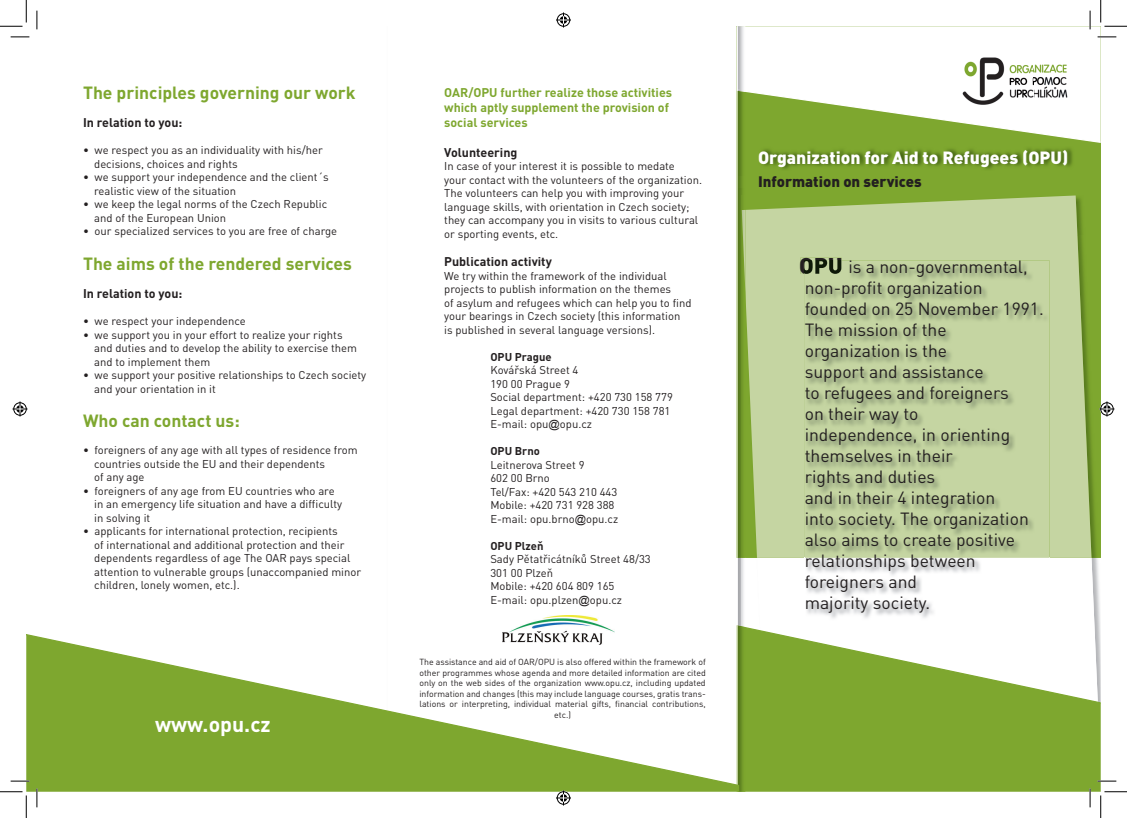
<style>
.page{position:relative;width:1127px;height:818px;background:#fff}
.page>*{position:absolute;margin:0;border:0;box-sizing:border-box;transform-origin:0 0}
.t1{font:900 22.5px "DINCE";color:#231f20}
.t2{font:700 21.25px "DINCE";color:#fff}
.t3{font:17.5px/21px "DINCE";color:#231f20}
.t4{font:700 17.5px "DINCE";color:#7ea72f}
.t5{font:900 17.5px "DINCE";color:#fff}
.t6{font:900 15px "DINCE";color:#231f20}
.t7{font:700 12.5px/15px "DINCE";color:#7ea72f}
.t8{font:700 12.5px "DINCE";color:#231f20}
.t9{font:11.25px/13.5px "DINCE";color:#231f20}
.t10{font:700 11.25px "DINCE";color:#231f20}
.t11{font:8.75px/10.5px "DINCE";color:#231f20;text-align:center}
.s1{font-family:"Arial"}
</style>
<div class="page">
<div style="left:736px;top:26px;width:364px;height:532px;background:#7ea72f"></div>
<img style="left:1091px;top:440px;width:6px;height:118px">
<svg style="left:1091px;top:558px;width:6px;height:67px"></svg>
<svg style="left:745px;top:195px;width:346px;height:363px;fill:#c5d5a2"></svg>
<svg style="left:800px;top:258px;width:41px;height:16px"></svg>
<svg style="left:745px;top:26px;width:355px;height:117px;fill:#fff"></svg>
<img style="left:958px;top:55px;width:112px;height:53px">
<img style="left:760px;top:148px;width:313px;height:21px">
<img style="left:804px;top:260px;width:245px;height:359px">
<img style="left:804px;top:260px;width:37px;height:14px">
<svg style="left:745px;top:625px;width:355px;height:167px;fill:#7ea72f"></svg>
<img style="left:738px;top:558px;width:6px;height:67px">
<img style="left:742px;top:625px;width:3px;height:167px">
<svg style="left:736px;top:26px;width:9px;height:532px"></svg>
<hr style="left:736px;top:26px;width:1px;height:65px;background:#fff">
<img style="left:549px;top:616px;width:41px;height:1px">
<svg style="left:26px;top:617px;width:716px;height:175px"></svg>
<svg style="left:11px;top:36px;width:18px;height:2px"></svg>
<svg style="left:1097px;top:36px;width:18px;height:2px"></svg>
<svg style="left:11px;top:780px;width:18px;height:2px"></svg>
<svg style="left:1097px;top:780px;width:18px;height:2px"></svg>
<svg style="left:36px;top:11px;width:2px;height:18px"></svg>
<svg style="left:36px;top:788px;width:2px;height:19px"></svg>
<svg style="left:1088px;top:11px;width:2px;height:18px"></svg>
<svg style="left:1088px;top:788px;width:2px;height:19px"></svg>
<svg style="left:0;top:0;width:27px;height:27px"></svg>
<svg style="left:0;top:791px;width:27px;height:27px"></svg>
<svg style="left:1100px;top:0;width:26px;height:27px"></svg>
<svg style="left:1100px;top:791px;width:26px;height:27px"></svg>
<svg style="left:556px;top:13px;width:15px;height:15px"></svg>
<svg style="left:556px;top:790px;width:15px;height:15px"></svg>
<svg style="left:13px;top:401px;width:15px;height:15px"></svg>
<svg style="left:1099px;top:401px;width:15px;height:15px"></svg>
<h3 class="t4" style="left:83px;top:81px;width:274px">The principles governing our work</h3>
<p class="t8" style="left:83px;top:115px;width:101px">In relation to you:</p>
<p class="t9" style="left:94px;top:143px;width:230px;text-indent:-11px">• we respect you as an individuality with his/her decisions, choices and rights</p>
<p class="t9" style="left:94px;top:170px;width:236px;text-indent:-11px">• we support your independence and the client´s realistic view of the situation</p>
<p class="t9" style="left:94px;top:197px;width:234px;text-indent:-11px">• we keep the legal norms of the Czech Republic and of the European Union</p>
<p class="t9" style="left:83px;top:224px;width:255px">• our specialized services to you are free of charge</p>
<h3 class="t4" style="left:83px;top:252px;width:270px">The aims of the rendered services</h3>
<p class="t8" style="left:83px;top:286px;width:101px">In relation to you:</p>
<p class="t9" style="left:83px;top:314px;width:164px">• we respect your independence</p>
<p class="t9" style="left:94px;top:328px;width:264px;text-indent:-11px">• we support you in your effort to realize your rights and duties and to develop the ability to exercise them and to implement them</p>
<p class="t9" style="left:94px;top:368px;width:273px;text-indent:-11px">• we support your positive relationships to Czech society and your orientation in it</p>
<h3 class="t4" style="left:83px;top:409px;width:158px">Who can contact us:</h3>
<p class="t9" style="left:94px;top:443px;width:265px;text-indent:-11px">• foreigners of any age with all types of residence from countries outside the EU and their dependents<br>of any age</p>
<p class="t9" style="left:94px;top:484px;width:249px;text-indent:-11px">• foreigners of any age from EU countries who are in an emergency life situation and have a difficulty in solving it</p>
<p class="t9" style="left:94px;top:524px;width:268px;text-indent:-11px">• applicants for international protection, recipients<br>of international and additional protection and their dependents regardless of age The OAR pays special attention to vulnerable groups (unaccompanied minor children, lonely women, etc.).</p>
<h2 class="t2" style="left:155px;top:710px;width:117px">www.opu.cz</h2>
<p class="t7" style="left:444px;top:84px;width:229px">OAR/OPU further realize those activities which aptly supplement the provision of social services</p>
<p class="t8" style="left:444px;top:144px;width:75px">Volunteering</p>
<p class="t9" style="left:444px;top:159px;width:259px">In case of your interest it is possible to medate<br>your contact with the volunteers of the organization.<br>The volunteers can help you with improving your language skills, with orientation in Czech society; they can accompany you in visits to various cultural or sporting events, etc.</p>
<p class="t8" style="left:444px;top:253px;width:109px">Publication activity</p>
<p class="t9" style="left:444px;top:269px;width:249px">We try within the framework of the individual projects to publish information on the themes<br>of asylum and refugees which can help you to find your bearings in Czech society (this information is published in several language versions).</p>
<p class="t10" style="left:490px;top:349px;width:63px">OPU Prague</p>
<p class="t9" style="left:490px;top:363px;width:184px">Kovářská Street 4<br>190 00 Prague 9<br>Social department: +420 730 158 779<br>Legal department: +420 730 158 781<br>E-mail: opu<span class="s1">@</span>opu.cz</p>
<p class="t10" style="left:490px;top:444px;width:51px">OPU Brno</p>
<p class="t9" style="left:490px;top:458px;width:129px">Leitnerova Street 9<br>602 00 Brno<br>Tel/Fax: +420 543 210 443<br>Mobile: +420 731 928 388<br>E-mail: opu.brno<span class="s1">@</span>opu.cz</p>
<p class="t10" style="left:490px;top:538px;width:55px">OPU Plzeň</p>
<p class="t9" style="left:490px;top:552px;width:162px">Sady Pětatřicátníků Street 48/33<br>301 00 Plzeň<br>Mobile: +420 604 809 165<br>E-mail: opu.plzen<span class="s1">@</span>opu.cz</p>
<p class="t11" style="left:419px;top:657px;width:288px">The assistance and aid of OAR/OPU is also offered within the framework of other programmes whose agenda and more detailed information are cited only on the web sides of the organization www.opu.cz, including updated information and changes (this may include language courses, gratis trans&shy;lations or interpreting, individual material gifts, financial contributions, etc.)</p>
<h3 class="t5" style="left:757px;top:146px;width:312px">Organization for Aid to Refugees (OPU)</h3>
<h3 class="t6" style="left:758px;top:171px;width:165px">Information on services</h3>
<h1 class="t1" style="left:799px;top:250px;width:45px">OPU</h1>
<p class="t3" style="left:804px;top:256px;width:240px;text-indent:44px">is a non-governmental, non-profit organization founded on 25 November 1991.<br>The mission of the organization is the<br>support and assistance<br>to refugees and foreigners<br>on their way to<br>independence, in orienting themselves in their<br>rights and duties<br>and in their 4 integration<br>into society. The organization also aims to create positive relationships between foreigners and<br>majority society.</p>
</div>
